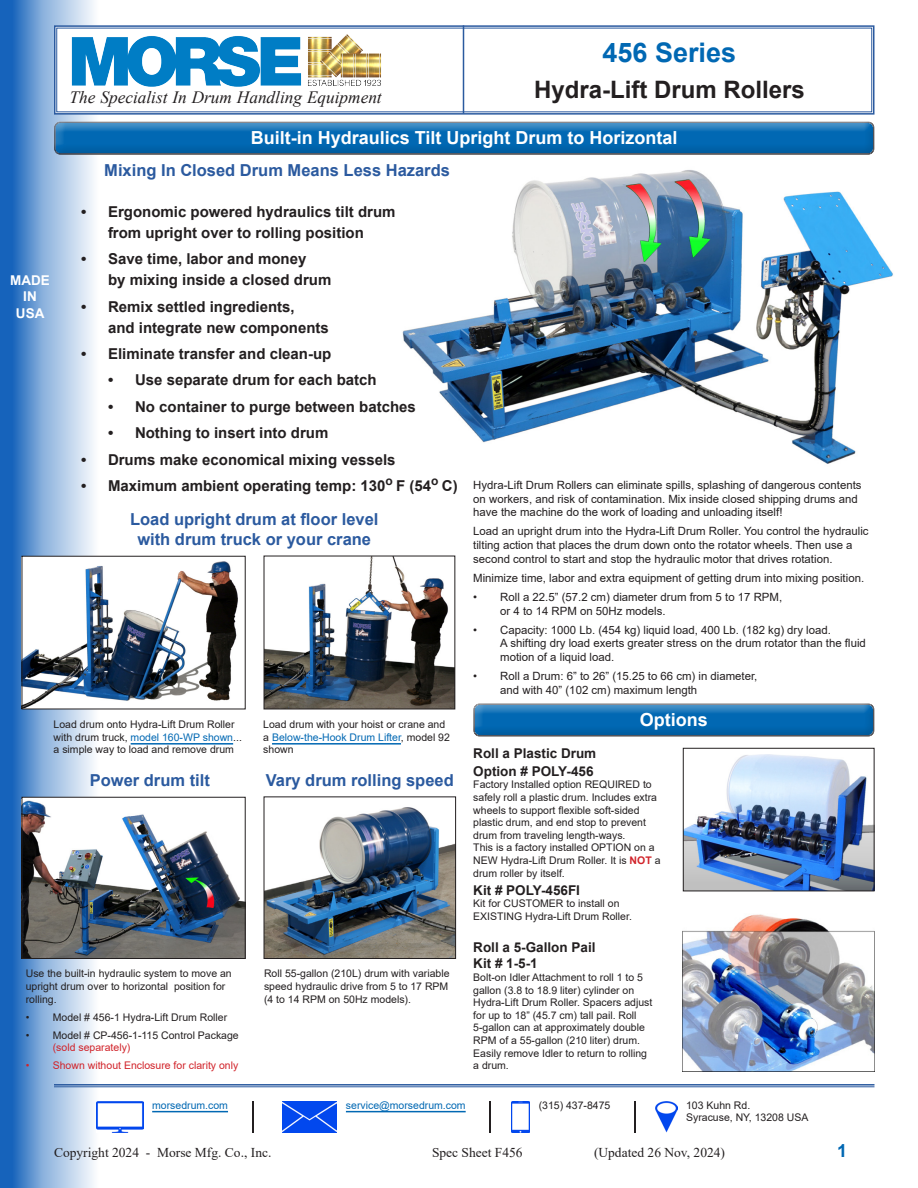
<style>
.page{position:relative;width:918px;height:1188px;background:#fff}
.page>*{position:absolute;margin:0;border:0;box-sizing:border-box;transform-origin:0 0}
.t1{font:700 27px "Arial";color:#0168b3}
.t2{font:700 24px "Arial";color:#231f20}
.t3{font:700 18px "Arial";color:#fff}
.t4{font:700 18px "Arial";color:#0168b3}
.t5{font:italic 17.25px "Times New Roman";color:#231f20}
.Sub-Head{font:700 16.5px "Arial";color:#2b5a9f}
.t6{font:700 15px/21px "Arial";color:#231f20}
.t7{font:13.5px "Times New Roman";color:#231f20}
.Sub-Head-2{font:700 13.5px/18px "Arial";color:#231f20}
.t8{font:700 13.5px/16.2px "Arial";color:#fff;text-align:center}
.Body_Text{font:700 13.5px "Arial";color:#231f20}
.Body_Text-2{font:11.4px/13.6px "Arial";color:#231f20}
.Body_Text-3{font:10.5px/12.6px "Arial";color:#231f20}
.Sub-Head-3{font:10.5px/12.6px "Arial";color:#231f20}
.t9{font:10.5px "Arial";color:#d1232a}
.t10{font:10.5px "Arial";color:#0168b3}
.s1{color:#0168b3}
.s2{color:#d1232a}
.s3{font-weight:700;color:#d1232a}
</style>
<div class="page">
<img style="left:0;top:0;width:202px;height:1188px">
<hr style="left:54px;top:1084px;width:820px;height:2px;background:#2b5a9f">
<hr style="left:54px;top:1087px;width:820px;height:1px;background:#2b5a9f">
<img style="left:282px;top:1101px;width:55px;height:31px">
<img style="left:96px;top:1101px;width:47px;height:31px">
<img style="left:512px;top:1101px;width:18px;height:31px">
<img style="left:656px;top:1101px;width:21px;height:31px">
<hr style="left:346px;top:1111px;width:120px;height:1px;background:#0168b3">
<hr style="left:152px;top:1111px;width:76px;height:1px;background:#0168b3">
<div style="left:250px;top:1099px;width:5px;height:33px;background:#808080;opacity:.75"></div>
<hr style="left:487px;top:1099px;width:4px;height:33px;background:#808080;opacity:.75">
<div style="left:632px;top:1099px;width:5px;height:33px;background:#808080;opacity:.75"></div>
<svg style="left:53px;top:25px;width:822px;height:90px"></svg>
<hr style="left:463px;top:25px;width:1px;height:89px;background:#2b5a9f">
<img style="left:64px;top:20px;width:324px;height:80px">
<img style="left:402px;top:170px;width:491px;height:294px">
<div style="left:51px;top:120px;width:825px;height:30px;background:#d8d7d7"></div>
<div style="left:51px;top:122px;width:825px;height:35px;background:#231f20;opacity:.49"></div>
<hr style="left:272px;top:743px;width:129px;height:2px;background:#0168b3">
<hr style="left:131px;top:743px;width:102px;height:2px;background:#0168b3">
<img style="left:266px;top:807px;width:188px;height:150px">
<div style="left:264px;top:796px;width:192px;height:163px;border:1px solid #231f20"></div>
<img style="left:266px;top:558px;width:187px;height:149px">
<div style="left:264px;top:556px;width:191px;height:153px;border:1px solid #231f20"></div>
<div style="left:472px;top:702px;width:403px;height:30px;background:#bebdbd"></div>
<div style="left:472px;top:704px;width:403px;height:35px;background:#231f20;opacity:.49"></div>
<img style="left:685px;top:754px;width:187px;height:135px">
<div style="left:683px;top:748px;width:191px;height:143px;border:1px solid #231f20"></div>
<img style="left:683px;top:914px;width:191px;height:158px">
<img style="left:24px;top:800px;width:220px;height:157px">
<div style="left:22px;top:797px;width:224px;height:162px;border:1px solid #231f20"></div>
<img style="left:24px;top:558px;width:214px;height:149px">
<div style="left:22px;top:556px;width:224px;height:153px;border:1px solid #231f20"></div>
<h1 class="t1" style="left:603px;top:34px;width:135px">456 Series</h1>
<p class="t8" style="left:10px;top:273px;width:41px">MADE<br>IN<br>USA</p>
<h3 class="t5" style="left:70px;top:86px;width:314px">The Specialist In Drum Handling Equipment</h3>
<h2 class="t2" style="left:534px;top:73px;width:272px">Hydra-Lift Drum Rollers</h2>
<p class="t3" style="left:251px;top:125px;width:428px">Built-in Hydraulics Tilt Upright Drum to Horizontal</p>
<p class="Sub-Head" style="left:104px;top:159px;width:347px">Mixing In Closed Drum Means Less Hazards</p>
<p class="t6" style="left:81px;top:201px;width:316px;text-align:center">• Ergonomic powered hydraulics tilt drum from upright over to rolling position</p>
<p class="t6" style="left:108px;top:249px;width:225px;text-indent:-27px">• Save time, labor and money<br>by mixing inside a closed drum</p>
<p class="t6" style="left:108px;top:296px;width:222px;text-indent:-27px">• Remix settled ingredients,<br>and integrate new components</p>
<p class="t6" style="left:81px;top:343px;width:252px">• Eliminate transfer and clean-up</p>
<p class="t6" style="left:108px;top:370px;width:270px">• Use separate drum for each batch</p>
<p class="t6" style="left:108px;top:396px;width:309px">• No container to purge between batches</p>
<p class="t6" style="left:108px;top:423px;width:222px">• Nothing to insert into drum</p>
<p class="t6" style="left:81px;top:449px;width:316px">• Drums make economical mixing vessels</p>
<p class="t6" style="left:81px;top:475px;width:378px">• Maximum ambient operating temp: 130<sup>o</sup> F (54<sup>o</sup> C)</p>
<p class="Sub-Head" style="left:130px;top:507px;width:250px">Load upright drum at floor level</p>
<p class="Sub-Head" style="left:137px;top:527px;width:235px">with drum truck or your crane</p>
<p class="Body_Text-2" style="left:473px;top:478px;width:390px">Hydra-Lift Drum Rollers can eliminate spills, splashing of dangerous contents on workers, and risk of contamination. Mix inside closed shipping drums and have the machine do the work of loading and unloading itself!</p>
<p class="Body_Text-2" style="left:473px;top:524px;width:397px">Load an upright drum into the Hydra-Lift Drum Roller. You control the hydraulic tilting action that places the drum down onto the rotator wheels. Then use a second control to start and stop the hydraulic motor that drives rotation.</p>
<p class="Body_Text-2" style="left:473px;top:571px;width:392px">Minimize time, labor and extra equipment of getting drum into mixing position.</p>
<p class="Body_Text-2" style="left:500px;top:590px;width:283px;text-indent:-27px">• Roll a 22.5” (57.2 cm) diameter drum from 5 to 17 RPM, or 4 to 14 RPM on 50Hz models.</p>
<p class="Body_Text-2" style="left:500px;top:623px;width:367px;text-indent:-27px">• Capacity: 1000 Lb. (454 kg) liquid load, 400 Lb. (182 kg) dry load.<br>A shifting dry load exerts greater stress on the drum rotator than the fluid motion of a liquid load.</p>
<p class="Body_Text-2" style="left:500px;top:669px;width:259px;text-indent:-27px">• Roll a Drum: 6” to 26” (15.25 to 66 cm) in diameter, and with 40” (102 cm) maximum length</p>
<p class="Body_Text-3" style="left:54px;top:718px;width:190px">Load drum onto Hydra-Lift Drum Roller with drum truck, <span class="s1">model 160-WP shown</span>... a simple way to load and remove drum</p>
<p class="Body_Text-3" style="left:263px;top:718px;width:188px">Load drum with your hoist or crane and a <span class="s1">Below-the-Hook Drum Lifter</span>, model 92 shown</p>
<p class="Sub-Head" style="left:90px;top:769px;width:122px">Power drum tilt</p>
<p class="Sub-Head" style="left:266px;top:769px;width:189px">Vary drum rolling speed</p>
<p class="Body_Text-3" style="left:26px;top:967px;width:207px">Use the built-in hydraulic system to move an upright drum over to horizontal position for rolling.</p>
<p class="Body_Text-3" style="left:26px;top:1011px;width:203px">• Model # 456-1 Hydra-Lift Drum Roller</p>
<p class="Body_Text-3" style="left:53px;top:1029px;width:187px;text-indent:-27px">• Model # CP-456-1-115 Control Package <span class="s2">(sold separately)</span></p>
<p class="t9" style="left:26px;top:1058px;width:214px">• Shown without Enclosure for clarity only</p>
<p class="Body_Text-3" style="left:264px;top:967px;width:187px;text-align:justify">Roll 55-gallon (210L) drum with variable speed hydraulic drive from 5 to 17 RPM (4 to 14 RPM on 50Hz models).</p>
<p class="t3" style="left:640px;top:707px;width:70px">Options</p>
<p class="Sub-Head-2" style="left:473px;top:744px;width:125px">Roll a Plastic Drum<br>Option # POLY-456</p>
<p class="Sub-Head-3" style="left:473px;top:778px;width:185px">Factory Installed option REQUIRED to safely roll a plastic drum. Includes extra wheels to support flexible soft-sided plastic drum, and end stop to prevent drum from traveling length-ways.</p>
<p class="Sub-Head-3" style="left:473px;top:841px;width:189px">This is a factory installed OPTION on a<br>NEW Hydra-Lift Drum Roller. It is <span class="s3">NOT</span> a drum roller by itself.</p>
<p class="Sub-Head-2" style="left:473px;top:881px;width:108px">Kit # POLY-456FI</p>
<p class="Sub-Head-3" style="left:473px;top:897px;width:160px">Kit for CUSTOMER to install on<br>EXISTING Hydra-Lift Drum Roller.</p>
<p class="Sub-Head-2" style="left:473px;top:939px;width:124px">Roll a 5-Gallon Pail</p>
<p class="Body_Text" style="left:473px;top:954px;width:66px">Kit # 1-5-1</p>
<p class="Body_Text-3" style="left:473px;top:971px;width:181px">Bolt-on Idler Attachment to roll 1 to 5 gallon (3.8 to 18.9 liter) cylinder on Hydra-Lift Drum Roller. Spacers adjust for up to 18” (45.7 cm) tall pail. Roll 5-gallon can at approximately double RPM of a 55-gallon (210 liter) drum.<br>Easily remove Idler to return to rolling a drum.</p>
<p class="t10" style="left:346px;top:1098px;width:121px">service@morsedrum.com</p>
<p class="Body_Text-3" style="left:686px;top:1099px;width:124px">103 Kuhn Rd.<br>Syracuse, NY, 13208 USA</p>
<p class="t10" style="left:152px;top:1098px;width:77px">morsedrum.com</p>
<p class="Body_Text-3" style="left:539px;top:1099px;width:73px">(315) 437-8475</p>
<p class="t7" style="left:54px;top:1143px;width:219px">Copyright 2024 - Morse Mfg. Co., Inc.</p>
<p class="t7" style="left:432px;top:1143px;width:92px">Spec Sheet F456</p>
<p class="t7" style="left:594px;top:1143px;width:133px">(Updated 26 Nov, 2024)</p>
<h3 class="t4" style="left:837px;top:1138px;width:12px">1</h3>
</div>
